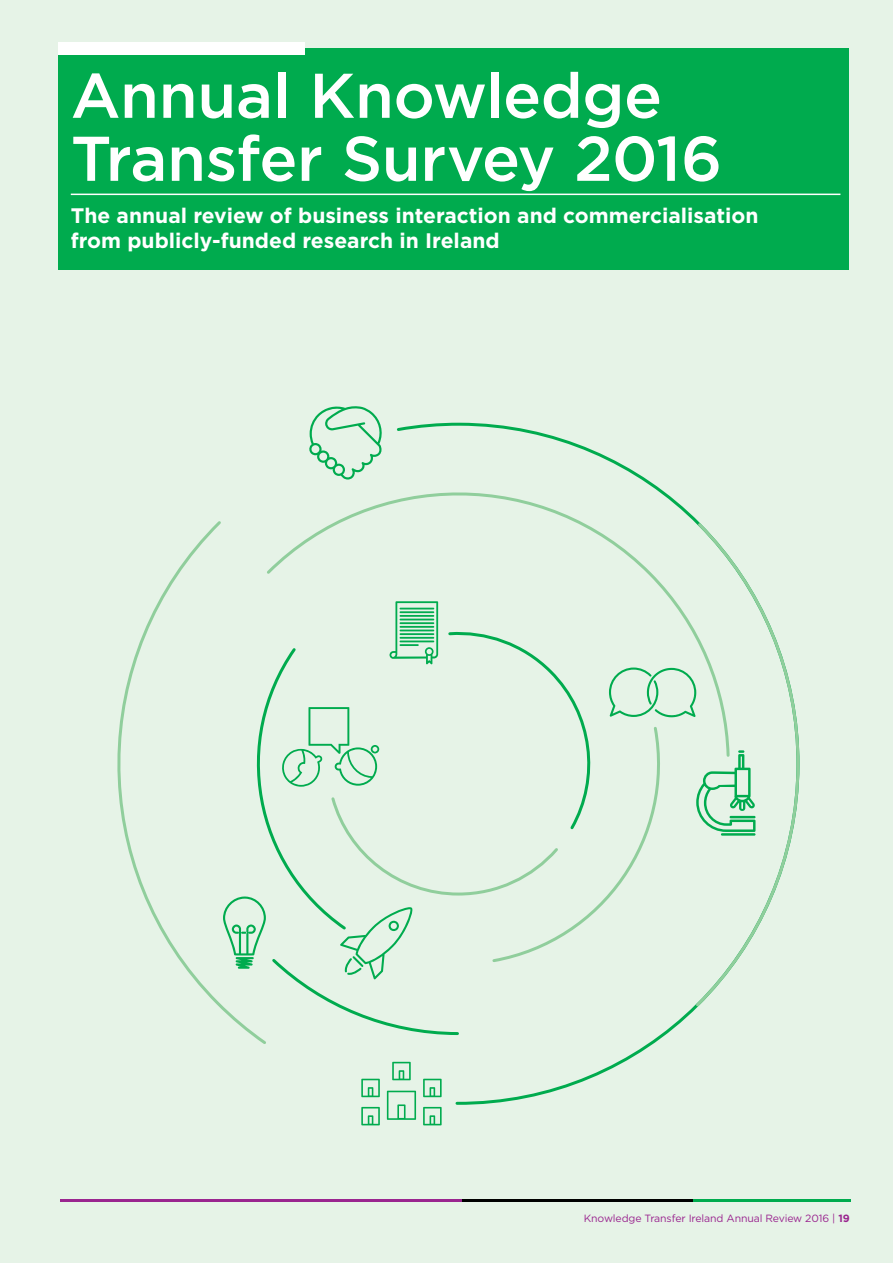
<style>
.page{position:relative;width:893px;height:1263px;background:#e6f3e7}
.page>*{position:absolute;margin:0;border:0;box-sizing:border-box;transform-origin:0 0}
.t1{font:500 63px/63px "Gotham";letter-spacing:-.01em;color:#fff}
.t2{font:700 21px/25.2px "Gotham";color:#fff}
.t3{font:10.5px "Gotham";letter-spacing:-.01em;color:#9a258f}
.s1{font-weight:700}
</style>
<div class="page">
<hr style="left:60px;top:1199px;width:402px;height:2px;background:#9a258f">
<hr style="left:693px;top:1199px;width:158px;height:2px;background:#00ab4e">
<hr style="left:462px;top:1199px;width:231px;height:2px;background:#000">
<div style="left:58px;top:48px;width:791px;height:222px;background:#00ab4e"></div>
<hr style="left:71px;top:194px;width:769px;height:1px;background:#fff">
<svg style="left:312px;top:406px;width:68px;height:16px"></svg>
<svg style="left:361px;top:1106px;width:81px;height:19px"></svg>
<svg style="left:309px;top:422px;width:340px;height:684px"></svg>
<svg style="left:117px;top:467px;width:683px;height:580px"></svg>
<svg style="left:281px;top:601px;width:319px;height:296px"></svg>
<div style="left:58px;top:43px;width:247px;height:12px;background:#fff"></div>
<h1 class="t1" style="left:71px;top:62px;width:653px">Annual Knowledge<br>Transfer Survey 2016</h1>
<p class="t2" style="left:71px;top:202px;width:689px">The annual review of business interaction and commercialisation from publicly‑funded research in Ireland</p>
<p class="t3" style="left:584px;top:1213px;width:267px">Knowledge Transfer Ireland Annual Review 2016 | <span class="s1">19</span></p>
</div>
